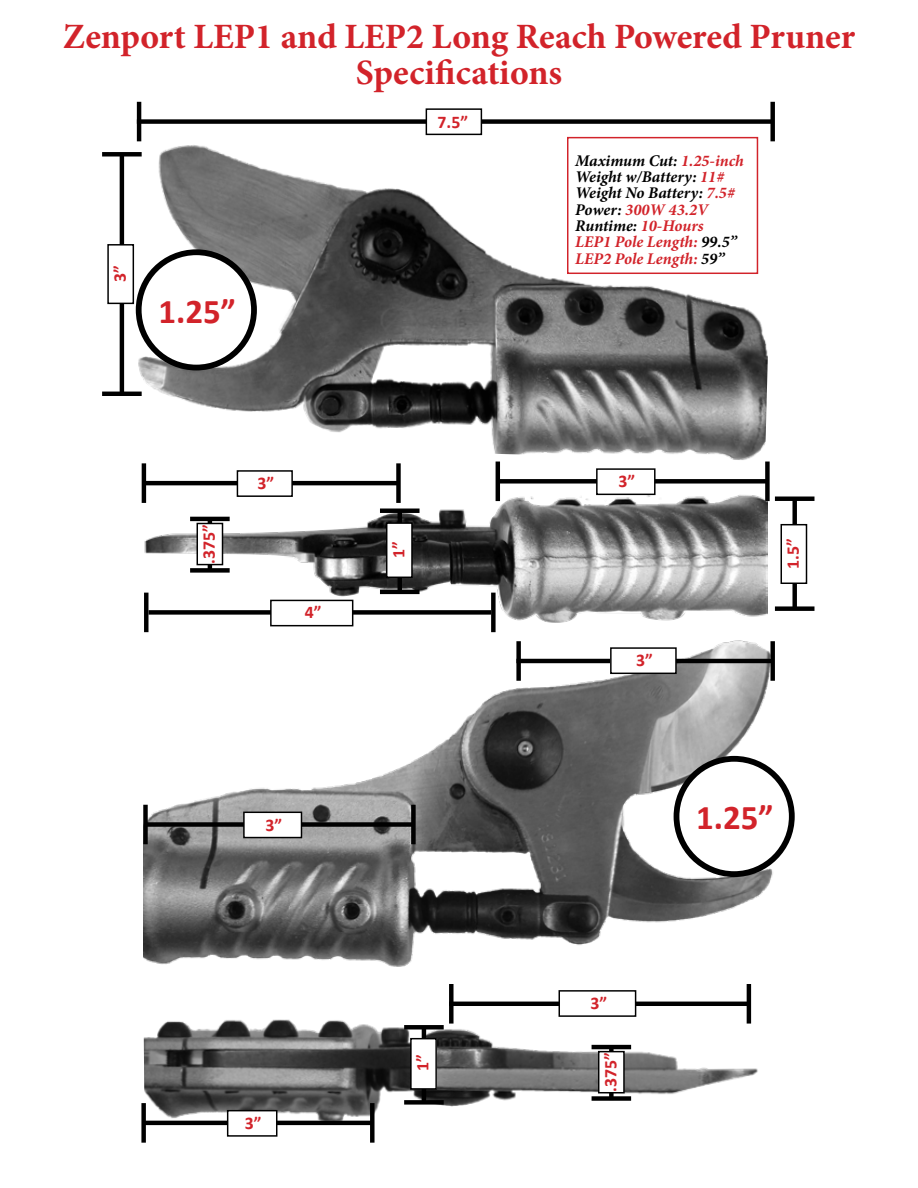
<style>
.page{position:relative;width:918px;height:1188px;background:#fff}
.page>*{position:absolute;margin:0;border:0;box-sizing:border-box;transform-origin:0 0}
.t1{font:700 35.7px/35.7px "Minion Pro";color:#d2232a;text-align:center}
.t2{font:700 34.8px "Calibri";color:#d2232a}
.t3{font:700 17.85px "Calibri";color:#d2232a}
.t4{font:italic 700 16.35px/16.4px "Minion Pro";color:#000}
.s1{color:#d2232a}
</style>
<div class="page">
<img style="left:141px;top:475px;width:626px;height:149px">
<img style="left:102px;top:131px;width:671px;height:329px">
<img style="left:143px;top:624px;width:639px;height:513px">
<div style="left:770px;top:102px;width:5px;height:39px;background:#000"></div>
<hr style="left:137px;top:102px;width:4px;height:39px;background:#000">
<div style="left:137px;top:119px;width:634px;height:5px;background:#000"></div>
<div style="left:426px;top:109px;width:55px;height:25px;background:#fff"></div>
<div style="left:426px;top:108px;width:56px;height:27px;border:1px solid #000"></div>
<div style="left:770px;top:641px;width:5px;height:40px;background:#000"></div>
<div style="left:516px;top:641px;width:5px;height:40px;background:#000"></div>
<hr style="left:516px;top:659px;width:257px;height:4px;background:#000">
<div style="left:611px;top:648px;width:65px;height:25px;background:#fff"></div>
<div style="left:610px;top:647px;width:67px;height:27px;border:1px solid #000"></div>
<hr style="left:144px;top:593px;width:4px;height:39px;background:#000">
<div style="left:491px;top:593px;width:5px;height:39px;background:#000"></div>
<div style="left:149px;top:610px;width:342px;height:5px;background:#000"></div>
<div style="left:271px;top:600px;width:82px;height:26px;background:#fff"></div>
<div style="left:270px;top:600px;width:83px;height:26px;border:1px solid #000"></div>
<div style="left:141px;top:1103px;width:5px;height:40px;background:#000"></div>
<div style="left:370px;top:1103px;width:5px;height:40px;background:#000"></div>
<hr style="left:144px;top:1121px;width:228px;height:4px;background:#000">
<div style="left:228px;top:1111px;width:49px;height:25px;background:#fff"></div>
<div style="left:227px;top:1110px;width:50px;height:27px;border:1px solid #000"></div>
<hr style="left:592px;top:1045px;width:39px;height:4px;background:#000">
<div style="left:592px;top:1096px;width:39px;height:5px;background:#000"></div>
<div style="left:609px;top:1046px;width:5px;height:54px;background:#000"></div>
<div style="left:599px;top:1052px;width:25px;height:41px;background:#fff"></div>
<div style="left:598px;top:1051px;width:27px;height:42px;border:1px solid #000"></div>
<hr style="left:775px;top:497px;width:39px;height:4px;background:#000">
<div style="left:775px;top:606px;width:39px;height:5px;background:#000"></div>
<div style="left:792px;top:498px;width:5px;height:111px;background:#000"></div>
<div style="left:781px;top:525px;width:26px;height:58px;background:#fff"></div>
<div style="left:781px;top:524px;width:26px;height:60px;border:1px solid #000"></div>
<div style="left:102px;top:152px;width:40px;height:5px;background:#000"></div>
<hr style="left:102px;top:392px;width:40px;height:4px;background:#000">
<hr style="left:120px;top:155px;width:4px;height:238px;background:#000">
<div style="left:108px;top:245px;width:25px;height:58px;background:#fff"></div>
<div style="left:107px;top:244px;width:27px;height:60px;border:1px solid #000"></div>
<div style="left:404px;top:1025px;width:40px;height:5px;background:#000"></div>
<div style="left:404px;top:1100px;width:40px;height:5px;background:#000"></div>
<hr style="left:422px;top:1026px;width:4px;height:78px;background:#000">
<div style="left:411px;top:1039px;width:25px;height:50px;background:#fff"></div>
<div style="left:410px;top:1038px;width:27px;height:52px;border:1px solid #000"></div>
<div style="left:139px;top:252px;width:115px;height:116px;background:#fff;border-radius:50%"></div>
<div style="left:136px;top:249px;width:121px;height:121px;border:6px solid #000;border-radius:50%"></div>
<div style="left:567px;top:137px;width:191px;height:137px;border:1px solid #d2232a"></div>
<div style="left:676px;top:759px;width:116px;height:115px;background:#fff;border-radius:50%"></div>
<div style="left:674px;top:756px;width:121px;height:121px;border:6px solid #000;border-radius:50%"></div>
<hr style="left:190px;top:517px;width:40px;height:4px;background:#000">
<div style="left:190px;top:568px;width:40px;height:5px;background:#000"></div>
<hr style="left:208px;top:517px;width:4px;height:55px;background:#000">
<div style="left:197px;top:523px;width:26px;height:42px;background:#fff"></div>
<div style="left:197px;top:523px;width:26px;height:42px;border:1px solid #000"></div>
<hr style="left:380px;top:509px;width:40px;height:4px;background:#000">
<hr style="left:380px;top:590px;width:40px;height:4px;background:#000">
<hr style="left:398px;top:510px;width:4px;height:83px;background:#000">
<div style="left:387px;top:523px;width:25px;height:54px;background:#fff"></div>
<div style="left:386px;top:522px;width:27px;height:56px;border:1px solid #000"></div>
<hr style="left:747px;top:984px;width:4px;height:40px;background:#000">
<div style="left:449px;top:984px;width:5px;height:40px;background:#000"></div>
<hr style="left:449px;top:1002px;width:300px;height:4px;background:#000">
<div style="left:559px;top:991px;width:77px;height:25px;background:#fff"></div>
<div style="left:559px;top:990px;width:77px;height:27px;border:1px solid #000"></div>
<div style="left:143px;top:805px;width:5px;height:39px;background:#000"></div>
<div style="left:411px;top:805px;width:5px;height:39px;background:#000"></div>
<div style="left:147px;top:822px;width:265px;height:5px;background:#000"></div>
<div style="left:244px;top:812px;width:57px;height:26px;background:#fff"></div>
<div style="left:243px;top:812px;width:59px;height:26px;border:1px solid #000"></div>
<hr style="left:496px;top:462px;width:4px;height:39px;background:#000">
<div style="left:765px;top:462px;width:5px;height:39px;background:#000"></div>
<div style="left:499px;top:479px;width:267px;height:5px;background:#000"></div>
<div style="left:597px;top:469px;width:58px;height:25px;background:#fff"></div>
<div style="left:596px;top:468px;width:60px;height:27px;border:1px solid #000"></div>
<hr style="left:142px;top:463px;width:4px;height:40px;background:#000">
<div style="left:396px;top:463px;width:5px;height:40px;background:#000"></div>
<hr style="left:145px;top:481px;width:252px;height:4px;background:#000">
<div style="left:237px;top:471px;width:55px;height:25px;background:#fff"></div>
<div style="left:237px;top:470px;width:56px;height:27px;border:1px solid #000"></div>
<h1 class="t1" style="left:63px;top:18px;width:794px">Zenport LEP1 and LEP2 Long Reach Powered Pruner<br>Specifications</h1>
<p class="t3" style="left:107px;top:282px;width:18px;rotate:-90deg">3”</p>
<h2 class="t2" style="left:158px;top:287px;width:79px">1.25”</h2>
<p class="t3" style="left:438px;top:110px;width:32px">7.5”</p>
<p class="t4" style="left:575px;top:152px;width:170px">Maximum Cut: <span class="s1">1.25-inch<br></span>Weight w/Battery: <span class="s1">11#<br></span>Weight No Battery: <span class="s1">7.5#<br></span>Power: <span class="s1">300W 43.2V<br></span>Runtime: <span class="s1">10-Hours<br>LEP1 Pole Length:</span> 99.5”<br><span class="s1">LEP2 Pole Length:</span> 59”</p>
<p class="t3" style="left:196px;top:564px;width:41px;rotate:-90deg">.375”</p>
<p class="t3" style="left:257px;top:471px;width:18px">3”</p>
<p class="t3" style="left:618px;top:469px;width:18px">3”</p>
<p class="t3" style="left:305px;top:600px;width:18px">4”</p>
<p class="t3" style="left:386px;top:558px;width:18px;rotate:-90deg">1”</p>
<p class="t3" style="left:636px;top:647px;width:18px">3”</p>
<p class="t3" style="left:780px;top:569px;width:32px;rotate:-90deg">1.5”</p>
<p class="t3" style="left:265px;top:812px;width:18px">3”</p>
<h2 class="t2" style="left:696px;top:793px;width:79px">1.25”</h2>
<p class="t3" style="left:245px;top:1110px;width:18px">3”</p>
<p class="t3" style="left:410px;top:1071px;width:18px;rotate:-90deg">1”</p>
<p class="t3" style="left:590px;top:990px;width:18px">3”</p>
<p class="t3" style="left:598px;top:1092px;width:41px;rotate:-90deg">.375”</p>
</div>
